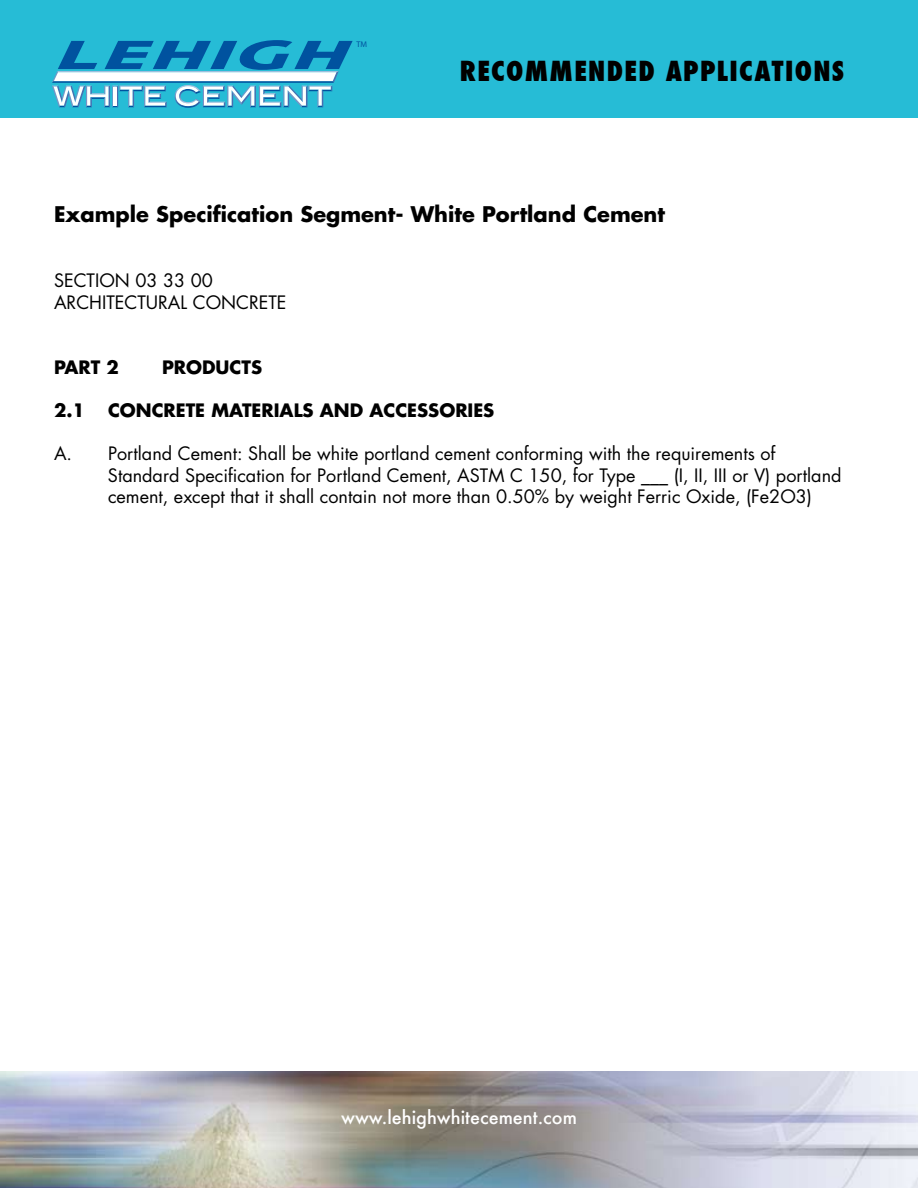
<style>
.page{position:relative;width:918px;height:1188px;background:#fff}
.page>*{position:absolute;margin:0;border:0;box-sizing:border-box;transform-origin:0 0}
.t1{font:800 condensed 27px "Futura";letter-spacing:.05em;color:#000}
.t2{font:700 21px "Futura";color:#000}
.t3{font:18px/21.6px "Futura";color:#000}
.t4{font:700 18px "Futura";color:#000}
.t5{font:500 18px "Futura";color:#fff}
.t6{font:8.25px "Myriad";color:#00529f}
</style>
<div class="page">
<img style="left:0;top:1072px;width:918px;height:116px">
<div style="left:0;top:0;width:918px;height:118px;background:#26bcd6"></div>
<svg style="left:52px;top:40px;width:301px;height:68px"></svg>
<p class="t6" style="left:356px;top:40px;width:12px">TM</p>
<h1 class="t1" style="left:460px;top:53px;width:386px">RECOMMENDED APPLICATIONS</h1>
<p class="t2" style="left:54px;top:200px;width:613px">Example Specification Segment- White Portland Cement</p>
<p class="t3" style="left:54px;top:269px;width:234px">SECTION 03 33 00<br>ARCHITECTURAL CONCRETE</p>
<p class="t4" style="left:54px;top:354px;width:66px">PART 2</p>
<p class="t4" style="left:162px;top:354px;width:102px">PRODUCTS</p>
<p class="t4" style="left:54px;top:397px;width:32px">2.1</p>
<p class="t4" style="left:108px;top:397px;width:388px">CONCRETE MATERIALS AND ACCESSORIES</p>
<p class="t3" style="left:108px;top:442px;width:735px;text-indent:-54px">A. Portland Cement: Shall be white portland cement conforming with the requirements of<br>Standard Specification for Portland Cement, ASTM C 150, for Type ___ (I, II, III or V) portland cement, except that it shall contain not more than 0.50% by weight Ferric Oxide, (Fe2O3)</p>
<p class="t5" style="left:341px;top:1105px;width:237px">www.lehighwhitecement.com</p>
</div>
